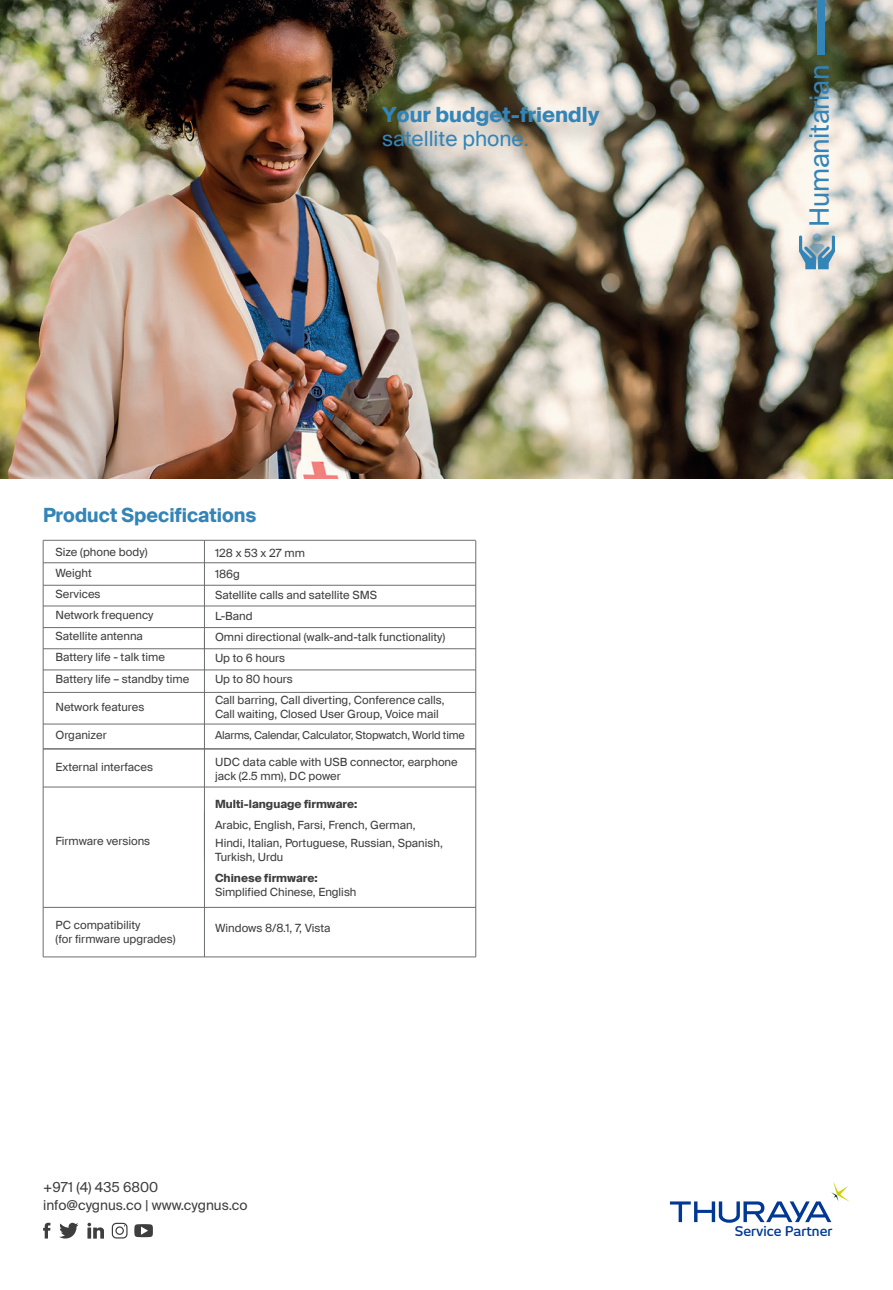
<style>
.page{position:relative;width:893px;height:1290px;background:#fff}
.page>*{position:absolute;margin:0;border:0;box-sizing:border-box;transform-origin:0 0}
.t1{font:26.6px "Suisse Intl";letter-spacing:-.01em;color:#3384b7}
.t2{font:700 21px "Suisse Intl";color:#3384b7}
.t3{font:21px "Suisse Intl";color:#3384b7}
.t4{font:700 19.6px "Suisse Intl";color:#3384b7;scale:.95 1}
.t5{font:13.65px/18px "Suisse Intl";color:#3e3e3f}
.t6{font:600 13.3px "New June";color:#003894}
.t7{font:11.38px/21px "Suisse Intl";color:#3e3e3f}
.t8{font:700 11.38px "Suisse Intl";color:#3e3e3f}
.t9{font:11.03px "Suisse Intl";letter-spacing:-.02em;color:#3e3e3f}
</style>
<div class="page">
<img style="left:0;top:0;width:893px;height:478px">
<svg style="left:670px;top:1181px;width:180px;height:42px"></svg>
<svg style="left:59px;top:1223px;width:19px;height:15px"></svg>
<svg style="left:43px;top:1223px;width:7px;height:15px"></svg>
<svg style="left:87px;top:1222px;width:17px;height:16px"></svg>
<svg style="left:112px;top:1223px;width:16px;height:15px"></svg>
<svg style="left:134px;top:1224px;width:19px;height:13px"></svg>
<hr style="left:43px;top:540px;width:433px;height:1px;background:#6c6d70">
<hr style="left:43px;top:562px;width:433px;height:1px;background:#6c6d70">
<hr style="left:43px;top:585px;width:433px;height:1px;background:#6c6d70">
<hr style="left:43px;top:606px;width:433px;height:1px;background:#6c6d70">
<hr style="left:43px;top:627px;width:433px;height:1px;background:#6c6d70">
<hr style="left:43px;top:670px;width:433px;height:1px;background:#6c6d70">
<hr style="left:43px;top:648px;width:433px;height:1px;background:#6c6d70">
<hr style="left:43px;top:692px;width:433px;height:1px;background:#6c6d70">
<hr style="left:43px;top:724px;width:433px;height:1px;background:#6c6d70">
<hr style="left:204px;top:540px;width:1px;height:110px;background:#6c6d70">
<hr style="left:475px;top:541px;width:1px;height:208px;background:#6c6d70">
<hr style="left:204px;top:632px;width:1px;height:117px;background:#6c6d70">
<hr style="left:43px;top:748px;width:433px;height:1px;background:#6c6d70">
<hr style="left:43px;top:787px;width:433px;height:1px;background:#6c6d70">
<hr style="left:43px;top:907px;width:433px;height:1px;background:#6c6d70">
<hr style="left:43px;top:956px;width:433px;height:1px;background:#6c6d70">
<hr style="left:204px;top:749px;width:1px;height:110px;background:#6c6d70">
<hr style="left:475px;top:749px;width:1px;height:208px;background:#6c6d70">
<hr style="left:43px;top:540px;width:1px;height:417px;background:#6c6d70">
<hr style="left:204px;top:811px;width:1px;height:146px;background:#6c6d70">
<img style="left:365px;top:89px;width:271px;height:110px">
<div style="left:817px;top:0;width:7px;height:55px;background:#3384b7"></div>
<svg style="left:799px;top:233px;width:36px;height:36px"></svg>
<h2 class="t2" style="left:382px;top:102px;width:219px">Your budget-friendly</h2>
<h2 class="t3" style="left:382px;top:127px;width:148px">satellite phone.</h2>
<h3 class="t4" style="left:43px;top:503px;width:226px">Product Specifications</h3>
<p class="t7" style="left:55px;top:541px;width:111px">Size (phone body)<br>Weight<br>Services<br>Network frequency<br>Satellite antenna<br>Battery life - talk time</p>
<p class="t7" style="left:55px;top:669px;width:135px">Battery life – standby time</p>
<p class="t7" style="left:55px;top:697px;width:90px">Network features</p>
<p class="t7" style="left:55px;top:725px;width:53px">Organizer</p>
<p class="t7" style="left:215px;top:543px;width:232px">128 x 53 x 27 mm<br>186g<br>Satellite calls and satellite SMS<br>L-Band<br>Omni directional (walk-and-talk functionality)<br>Up to 6 hours<br>Up to 80 hours<br>Call barring, Call diverting, Conference calls,</p>
<p class="t7" style="left:215px;top:704px;width:225px">Call waiting, Closed User Group, Voice mail</p>
<p class="t9" style="left:215px;top:729px;width:251px">Alarms, Calendar, Calculator, Stopwatch, World time</p>
<p class="t7" style="left:215px;top:755px;width:244px;line-height:14px">UDC data cable with USB connector, earphone jack (2.5 mm), DC power</p>
<p class="t8" style="left:215px;top:797px;width:144px">Multi-language firmware:</p>
<p class="t7" style="left:215px;top:816px;width:229px;line-height:17.5px">Arabic, English, Farsi, French, German,<br>Hindi, Italian, Portuguese, Russian, Spanish,</p>
<p class="t7" style="left:215px;top:846px;width:70px">Turkish, Urdu</p>
<p class="t8" style="left:215px;top:871px;width:104px">Chinese firmware:</p>
<p class="t7" style="left:215px;top:881px;width:143px">Simplified Chinese, English</p>
<p class="t7" style="left:215px;top:918px;width:117px">Windows 8/8.1, 7, Vista</p>
<p class="t7" style="left:56px;top:757px;width:99px">External interfaces</p>
<p class="t7" style="left:56px;top:830px;width:96px">Firmware versions</p>
<p class="t7" style="left:56px;top:918px;width:122px;line-height:14px">PC compatibility<br>(for firmware upgrades)</p>
<p class="t5" style="left:43px;top:1178px;width:206px">+971 (4) 435 6800 info@cygnus.co | www.cygnus.co</p>
<h1 class="t1" style="left:804px;top:227px;width:164px;rotate:-90deg">Humanitarian</h1>
<p class="t6" style="left:735px;top:1223px;width:99px">Service Partner</p>
</div>
